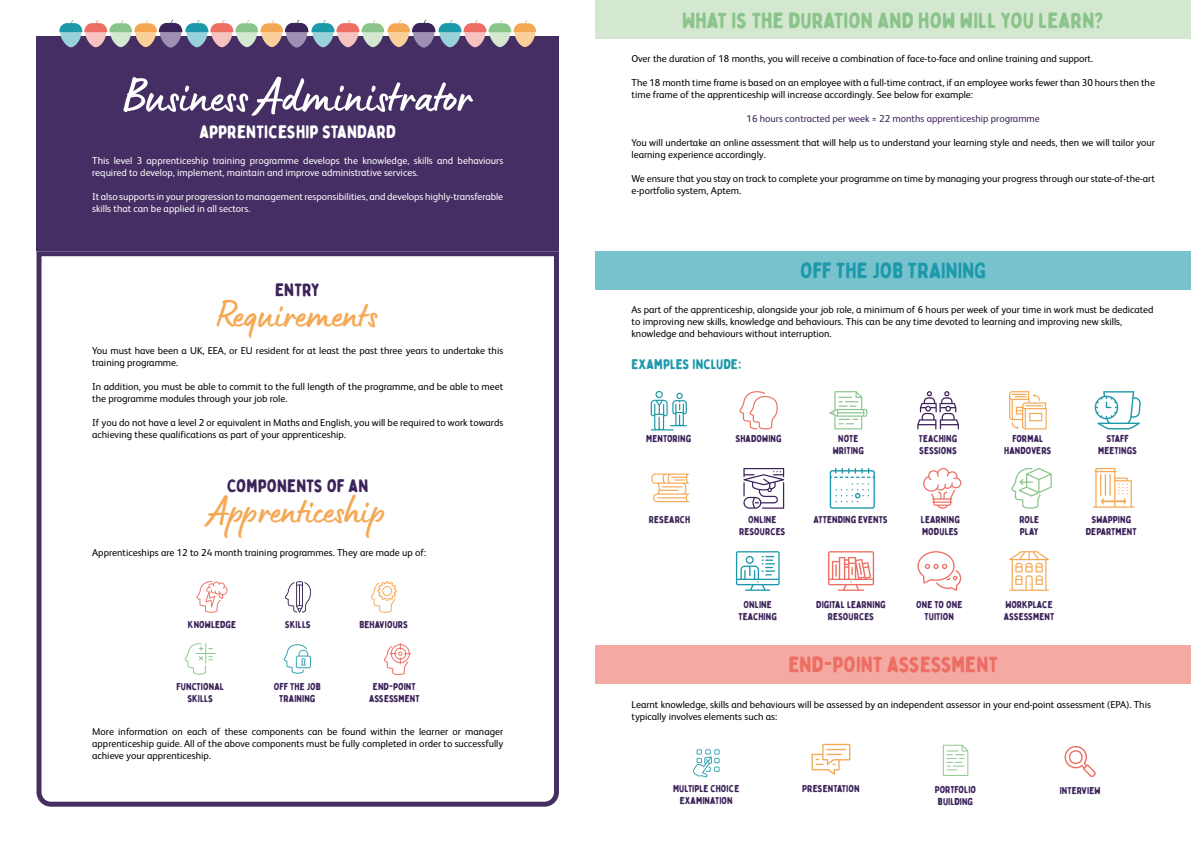
<style>
.page{position:relative;width:1191px;height:842px;background:#fff}
.page>*{position:absolute;margin:0;border:0;box-sizing:border-box;transform-origin:0 0}
.t1{font:50px "Lumios Marker";color:#fff}
.t2{font:40px "Lumios Marker";color:#f5a854}
.t3{font:22px "Bobby Jones Soft";color:#8ac48a}
.t4{font:22px "Bobby Jones Soft";color:#ed6e63}
.t5{font:22px "Bobby Jones Soft";color:#1c99ab}
.t6{font:18.1px "Bobby Jones Soft";color:#fff}
.t7{font:18.1px "Bobby Jones Soft";color:#3c235a}
.t8{font:14px "Bobby Jones Soft";color:#1c99ab}
.t9{font:10px/12px "FS Albert";color:#000}
.t10{font:10px/12px "Bobby Jones Soft";color:#3c235a;text-align:center}
.t11{font:10px/12px "FS Albert";color:#fff}
.t12{font:10px/12px "Bobby Jones Soft";color:#3c245a;text-align:center}
.t13{font:10px "FS Albert";color:#3c235a}
.t14{font:10px "Bobby Jones Soft";letter-spacing:-.02em;color:#3c235a}
</style>
<div class="page">
<div style="left:36px;top:36px;width:523px;height:215px;background:#452e63"></div>
<svg style="left:59px;top:20px;width:477px;height:28px"></svg>
<svg style="left:36px;top:251px;width:523px;height:556px"></svg>
<svg style="left:196px;top:581px;width:32px;height:32px"></svg>
<svg style="left:285px;top:581px;width:26px;height:32px"></svg>
<svg style="left:371px;top:581px;width:26px;height:32px"></svg>
<svg style="left:185px;top:643px;width:31px;height:32px"></svg>
<svg style="left:284px;top:644px;width:27px;height:30px"></svg>
<svg style="left:384px;top:643px;width:27px;height:32px"></svg>
<div style="left:595px;top:1px;width:596px;height:38px;background:#d4e8d1"></div>
<svg style="left:1064px;top:746px;width:32px;height:31px"></svg>
<svg style="left:811px;top:744px;width:39px;height:31px"></svg>
<svg style="left:942px;top:745px;width:26px;height:31px"></svg>
<svg style="left:693px;top:749px;width:26px;height:28px"></svg>
<div style="left:595px;top:251px;width:596px;height:39px;background:#77c2cd"></div>
<div style="left:595px;top:645px;width:596px;height:39px;background:#f5a9a3"></div>
<svg style="left:739px;top:391px;width:38px;height:38px"></svg>
<svg style="left:829px;top:391px;width:38px;height:38px"></svg>
<svg style="left:917px;top:391px;width:42px;height:38px"></svg>
<svg style="left:1009px;top:391px;width:37px;height:38px"></svg>
<svg style="left:1094px;top:391px;width:46px;height:38px"></svg>
<svg style="left:651px;top:473px;width:38px;height:29px"></svg>
<svg style="left:743px;top:468px;width:41px;height:41px"></svg>
<svg style="left:829px;top:468px;width:46px;height:41px"></svg>
<svg style="left:923px;top:468px;width:38px;height:41px"></svg>
<svg style="left:1011px;top:468px;width:40px;height:41px"></svg>
<svg style="left:1092px;top:468px;width:42px;height:40px"></svg>
<svg style="left:650px;top:391px;width:37px;height:39px"></svg>
<svg style="left:828px;top:551px;width:46px;height:40px"></svg>
<svg style="left:1009px;top:551px;width:40px;height:40px"></svg>
<svg style="left:736px;top:551px;width:43px;height:40px"></svg>
<svg style="left:917px;top:551px;width:44px;height:40px"></svg>
<h1 class="t1" style="left:123px;top:64px;width:350px">Business Administrator</h1>
<h3 class="t6" style="left:199px;top:121px;width:198px">APPRENTICESHIP STANDARD</h3>
<p class="t11" style="left:92px;top:155px;width:412px">This level 3 apprenticeship training programme develops the knowledge, skills and behaviours required to develop, implement, maintain and improve administrative services.</p>
<p class="t11" style="left:92px;top:191px;width:412px">It also supports in your progression to management responsibilities, and develops highly-transferable skills that can be applied in all sectors.</p>
<h3 class="t7" style="left:275px;top:278px;width:47px">ENTRY</h3>
<h2 class="t2" style="left:218px;top:289px;width:161px">Requirements</h2>
<p class="t9" style="left:92px;top:345px;width:412px">You must have been a UK, EEA, or EU resident for at least the past three years to undertake this training programme.</p>
<p class="t9" style="left:92px;top:381px;width:412px">In addition, you must be able to commit to the full length of the programme, and be able to meet the programme modules through your job role.</p>
<p class="t9" style="left:92px;top:417px;width:412px">If you do not have a level 2 or equivalent in Maths and English, you will be required to work towards achieving these qualifications as part of your apprenticeship.</p>
<h3 class="t7" style="left:227px;top:474px;width:143px">COMPONENTS OF AN</h3>
<h2 class="t2" style="left:210px;top:484px;width:177px">Apprenticeship</h2>
<p class="t9" style="left:92px;top:547px;width:335px">Apprenticeships are 12 to 24 month training programmes. They are made up of:</p>
<p class="t10" style="left:188px;top:619px;width:50px">KNOWLEDGE</p>
<p class="t10" style="left:285px;top:619px;width:28px">SKILLS</p>
<p class="t10" style="left:359px;top:619px;width:50px">BEHAVIOURS</p>
<p class="t10" style="left:177px;top:681px;width:49px">FUNCTIONAL<br>SKILLS</p>
<p class="t10" style="left:274px;top:681px;width:49px">OFF THE JOB<br>TRAINING</p>
<p class="t10" style="left:369px;top:681px;width:52px">END-POINT<br>ASSESSMENT</p>
<p class="t9" style="left:92px;top:726px;width:412px;text-align:justify">More information on each of these components can be found within the learner or manager apprenticeship guide. All of the above components must be fully completed in order to successfully achieve your apprenticeship.</p>
<h3 class="t3" style="left:682px;top:7px;width:424px">WHAT IS THE DURATION AND HOW WILL YOU LEARN?</h3>
<p class="t9" style="left:631px;top:53px;width:463px">Over the duration of 18 months, you will receive a combination of face-to-face and online training and support.</p>
<p class="t9" style="left:631px;top:77px;width:525px">The 18 month time frame is based on an employee with a full-time contract, if an employee works fewer than 30 hours then the time frame of the apprenticeship will increase accordingly. See below for example:</p>
<p class="t13" style="left:746px;top:113px;width:295px">16 hours contracted per week = 22 months apprenticeship programme</p>
<p class="t9" style="left:631px;top:137px;width:525px">You will undertake an online assessment that will help us to understand your learning style and needs, then we will tailor your learning experience accordingly.</p>
<p class="t9" style="left:631px;top:173px;width:525px">We ensure that you stay on track to complete your programme on time by managing your progress through our state-of-the-art e-portfolio system, Aptem.</p>
<h3 class="t5" style="left:800px;top:257px;width:187px">OFF THE JOB TRAINING</h3>
<p class="t9" style="left:631px;top:304px;width:523px">As part of the apprenticeship, alongside your job role, a minimum of 6 hours per week of your time in work must be dedicated to improving new skills, knowledge and behaviours. This can be any time devoted to learning and improving new skills, knowledge and behaviours without interruption.</p>
<h3 class="t8" style="left:631px;top:355px;width:111px">EXAMPLES INCLUDE:</h3>
<p class="t10" style="left:646px;top:433px;width:46px">MENTORING</p>
<p class="t10" style="left:735px;top:433px;width:48px">SHADOWING</p>
<p class="t10" style="left:832px;top:433px;width:33px">NOTE<br>WRITING</p>
<p class="t10" style="left:919px;top:433px;width:40px;text-align:left">TEACHING<br>SESSIONS</p>
<p class="t10" style="left:1004px;top:433px;width:49px">FORMAL<br>HANDOVERS</p>
<p class="t10" style="left:1098px;top:433px;width:40px">STAFF<br>MEETINGS</p>
<p class="t14" style="left:649px;top:514px;width:43px">RESEARCH</p>
<p class="t10" style="left:739px;top:514px;width:48px">ONLINE<br>RESOURCES</p>
<p class="t10" style="left:813px;top:514px;width:76px">ATTENDING EVENTS</p>
<p class="t10" style="left:921px;top:514px;width:40px;text-align:left">LEARNING<br>MODULES</p>
<p class="t10" style="left:1019px;top:514px;width:21px;text-align:left">ROLE<br>PLAY</p>
<p class="t10" style="left:1085px;top:514px;width:52px">SWAPPING<br>DEPARTMENT</p>
<p class="t12" style="left:738px;top:599px;width:40px">ONLINE<br>TEACHING</p>
<p class="t12" style="left:816px;top:599px;width:71px">DIGITAL LEARNING<br>RESOURCES</p>
<p class="t12" style="left:916px;top:599px;width:48px">ONE TO ONE<br>TUITION</p>
<p class="t12" style="left:1003px;top:599px;width:52px;text-align:left">WORKPLACE<br>ASSESSMENT</p>
<h3 class="t4" style="left:788px;top:651px;width:211px">END-POINT ASSESSMENT</h3>
<p class="t9" style="left:631px;top:698px;width:521px">Learnt knowledge, skills and behaviours will be assessed by an independent assessor in your end-point assessment (EPA). This typically involves elements such as:</p>
<p class="t10" style="left:673px;top:783px;width:68px">MULTIPLE CHOICE<br>EXAMINATION</p>
<p class="t10" style="left:802px;top:783px;width:59px">PRESENTATION</p>
<p class="t10" style="left:935px;top:784px;width:43px">PORTFOLIO</p>
<p class="t10" style="left:1059px;top:784px;width:42px">INTERVIEW</p>
<p class="t10" style="left:938px;top:796px;width:37px">BUILDING</p>
</div>
